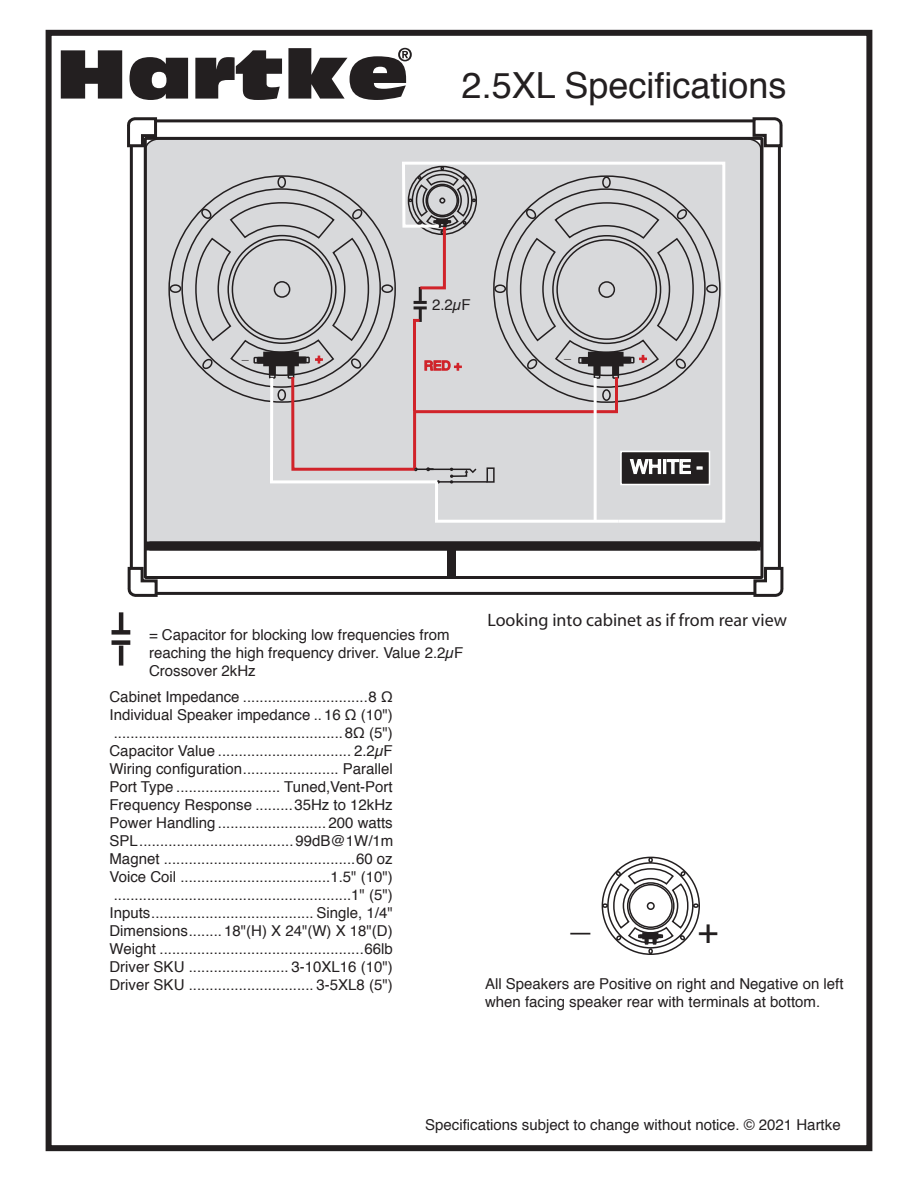
<style>
.page{position:relative;width:918px;height:1188px;background:#fff}
.page>*{position:absolute;margin:0;border:0;box-sizing:border-box;transform-origin:0 0}
.t1{font:36px "Helvetica";color:#231f20}
.t2{font:18.9px "Helvetica";color:#fff}
.t3{font:18px "Myriad";color:#231f20}
.t4{font:15px/18px "Helvetica";color:#231f20}
.t5{font:12.6px "Helvetica";color:#231f20}
</style>
<div class="page">
<div style="left:46px;top:30px;width:826px;height:1121px;border:6px solid #231f20"></div>
<div style="left:148px;top:141px;width:611px;height:401px;background:#d8d9db"></div>
<svg style="left:61px;top:50px;width:61px;height:49px;background:#444142"></svg>
<svg style="left:130px;top:57px;width:58px;height:43px;background:#494646"></svg>
<svg style="left:195px;top:50px;width:87px;height:50px"></svg>
<svg style="left:288px;top:48px;width:124px;height:52px"></svg>
<div style="left:447px;top:546px;width:9px;height:33px;background:#231f20"></div>
<div style="left:149px;top:542px;width:608px;height:8px;background:#231f20"></div>
<svg style="left:400px;top:160px;width:327px;height:364px"></svg>
<div style="left:170px;top:284px;width:11px;height:9px;border:2px solid #231f20;border-radius:50%"></div>
<div style="left:706px;top:285px;width:12px;height:8px;border:2px solid #231f20;border-radius:50%"></div>
<div style="left:112px;top:640px;width:18px;height:5px;background:#231f20"></div>
<hr style="left:119px;top:646px;width:4px;height:20px;background:#231f20">
<div style="left:112px;top:630px;width:18px;height:5px;background:#231f20"></div>
<hr style="left:119px;top:612px;width:4px;height:20px;background:#231f20">
<svg style="left:602px;top:857px;width:97px;height:97px"></svg>
<svg style="left:194px;top:166px;width:509px;height:358px;background:#cac8ca"></svg>
<hr style="left:594px;top:378px;width:3px;height:143px;background:#fff">
<div style="left:130px;top:119px;width:651px;height:476px;border:3px solid #231f20;border-radius:6px"></div>
<div style="left:144px;top:137px;width:619px;height:442px;border:3px solid #231f20"></div>
<svg style="left:127px;top:565px;width:32px;height:32px"></svg>
<svg style="left:127px;top:117px;width:32px;height:32px"></svg>
<svg style="left:752px;top:565px;width:32px;height:32px"></svg>
<svg style="left:751px;top:117px;width:32px;height:32px"></svg>
<h1 class="t1" style="left:462px;top:58px;width:326px">2.5XL Specifications</h1>
<p class="t5" style="left:242px;top:345px;width:9px">_</p>
<p class="t4" style="left:432px;top:296px;width:40px">2.2µF</p>
<p class="t5" style="left:564px;top:344px;width:9px">_</p>
<p class="t2" style="left:630px;top:452px;width:74px">WHITE -</p>
<p class="t4" style="left:149px;top:626px;width:316px">= Capacitor for blocking low frequencies from reaching the high frequency driver. Value 2.2µF<br>Crossover 2kHz</p>
<p class="t4" style="left:110px;top:688px;width:285px;text-align:justify">Cabinet Impedance ..............................8 Ω Individual Speaker impedance ..16 Ω (10") .......................................................8Ω (5")<br>Capacitor Value ................................ 2.2µF Wiring configuration....................... Parallel Port Type ......................... Tuned,Vent-Port Frequency Response .........35Hz to 12kHz Power Handling .......................... 200 watts SPL..................................... 99dB@1W/1m Magnet ..............................................60 oz Voice Coil ....................................1.5" (10") .........................................................1" (5")<br>Inputs....................................... Single, 1/4" Dimensions........ 18"(H) X 24"(W) X 18"(D)<br>Weight .................................................66lb Driver SKU ........................ 3-10XL16 (10")<br>Driver SKU .............................. 3-5XL8 (5")</p>
<p class="t3" style="left:488px;top:611px;width:301px">Looking into cabinet as if from rear view</p>
<h1 class="t1" style="left:570px;top:890px;width:22px">_</h1>
<h1 class="t1" style="left:698px;top:903px;width:23px">+</h1>
<p class="t4" style="left:485px;top:975px;width:360px">All Speakers are Positive on right and Negative on left when facing speaker rear with terminals at bottom.</p>
<p class="t4" style="left:425px;top:1116px;width:417px">Specifications subject to change without notice. © 2021 Hartke</p>
</div>
